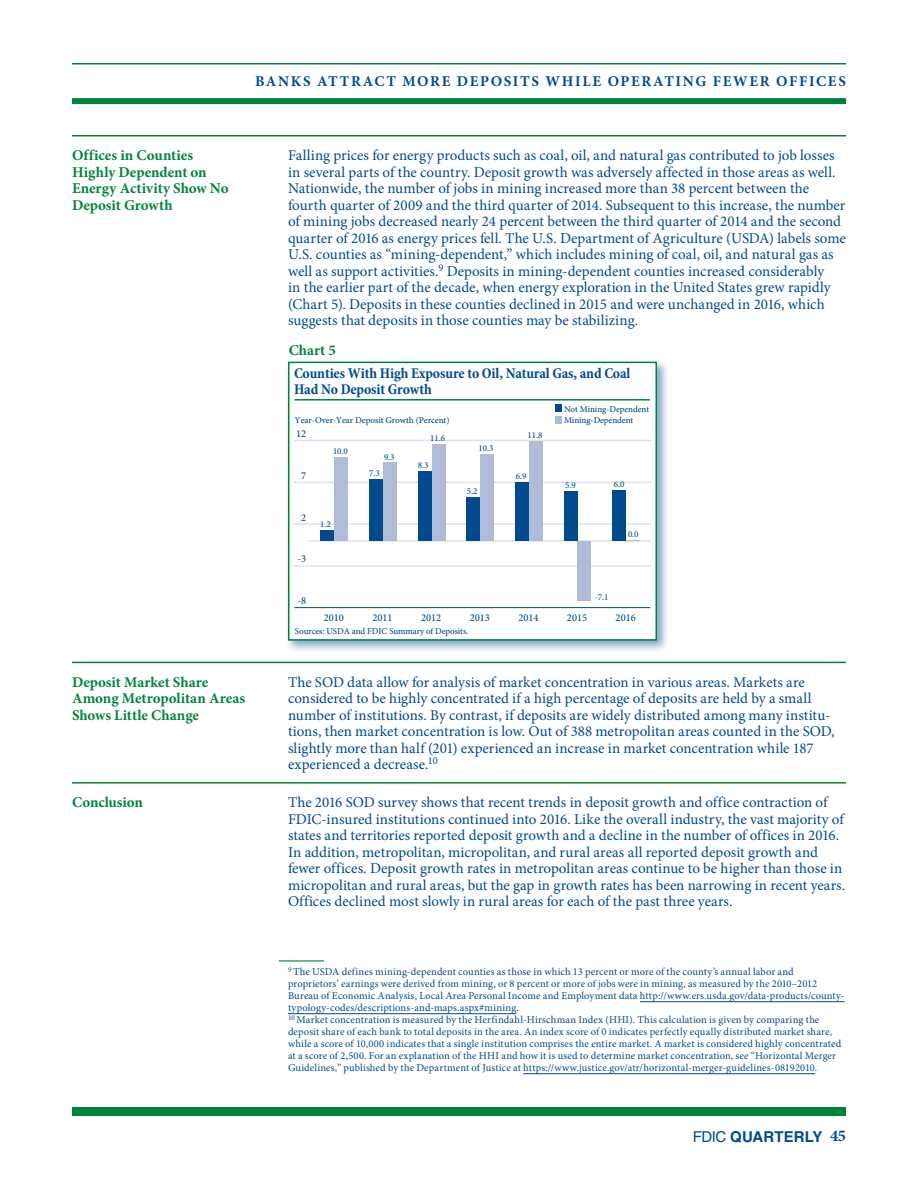
<style>
.page{position:relative;width:918px;height:1188px;background:#fff}
.page>*{position:absolute;margin:0;border:0;box-sizing:border-box;transform-origin:0 0}
.Body_no_rule{font:15px/16.5px "Minion Pro";color:#004a8d}
.Head_B{font:700 15px/16.5px "Minion Pro";color:#00843d}
.t1{font:700 condensed 15px/16.5px "Minion Pro";letter-spacing:-.01em;color:#004a8d}
.t2{font:700 15px "Minion Pro";letter-spacing:.11em;color:#004a8d}
.t3{font:700 15px "Helvetica LT Std";letter-spacing:.005em;color:#004a8d}
.Chart-Table_Num{font:700 15px "Minion Pro";color:#00843d}
.Footnote_2016_next{font:10.5px/12px "Minion Pro";letter-spacing:.01em;color:#004a8d}
.Footnote_2016_templa{font:10.5px/12px "Minion Pro";letter-spacing:.01em;color:#004a8d}
.t4{font:500 10.5px "Minion Pro";color:#004a8d}
.t5{font:500 9px "Minion Pro";letter-spacing:-.01em;color:#004a8d}
.s1{font-weight:400}
.s2{font-family:"Minion Pro";font-size:16.5px}
</style>
<div class="page">
<hr style="left:72px;top:63px;width:774px;height:1px;background:#00843d">
<div style="left:72px;top:98px;width:774px;height:6px;background:#00843d"></div>
<div style="left:72px;top:1107px;width:774px;height:9px;background:#00843d"></div>
<hr style="left:72px;top:135px;width:216px;height:1px;background:#00843d">
<hr style="left:288px;top:135px;width:558px;height:1px;background:#00843d">
<hr style="left:72px;top:662px;width:216px;height:1px;background:#00843d">
<hr style="left:288px;top:662px;width:558px;height:1px;background:#00843d">
<hr style="left:72px;top:782px;width:216px;height:2px;background:#00843d">
<hr style="left:288px;top:782px;width:558px;height:2px;background:#00843d">
<div style="left:284px;top:358px;width:386px;height:295px;background:#004a8d;opacity:.5"></div>
<div style="left:289px;top:362px;width:367px;height:278px;background:#fff"></div>
<hr style="left:294px;top:399px;width:356px;height:2px;background:#00843d">
<div style="left:555px;top:405px;width:7px;height:7px;background:#004a8d"></div>
<div style="left:555px;top:416px;width:7px;height:7px;background:#b0bbd8"></div>
<hr style="left:294px;top:607px;width:356px;height:1px;background:#004a8d">
<hr style="left:295px;top:565px;width:355px;height:2px;background:#dce1ef">
<hr style="left:295px;top:523px;width:355px;height:2px;background:#dce1ef">
<hr style="left:295px;top:482px;width:355px;height:1px;background:#dce1ef">
<hr style="left:295px;top:440px;width:355px;height:1px;background:#dce1ef">
<hr style="left:309px;top:540px;width:340px;height:2px;background:#dce1ef">
<div style="left:320px;top:531px;width:14px;height:10px;background:#004a8d"></div>
<div style="left:369px;top:479px;width:14px;height:62px;background:#004a8d"></div>
<div style="left:418px;top:471px;width:14px;height:70px;background:#004a8d"></div>
<div style="left:466px;top:497px;width:14px;height:44px;background:#004a8d"></div>
<div style="left:515px;top:483px;width:14px;height:58px;background:#004a8d"></div>
<div style="left:564px;top:492px;width:14px;height:49px;background:#004a8d"></div>
<div style="left:612px;top:491px;width:14px;height:50px;background:#004a8d"></div>
<div style="left:334px;top:457px;width:14px;height:84px;background:#b0bbd8"></div>
<div style="left:383px;top:463px;width:14px;height:78px;background:#b0bbd8"></div>
<div style="left:432px;top:444px;width:13px;height:97px;background:#b0bbd8"></div>
<div style="left:480px;top:454px;width:14px;height:87px;background:#b0bbd8"></div>
<div style="left:529px;top:442px;width:14px;height:99px;background:#b0bbd8"></div>
<div style="left:578px;top:541px;width:13px;height:60px;background:#b0bbd8"></div>
<div style="left:288px;top:362px;width:369px;height:279px;border:2px solid #00843d"></div>
<hr style="left:279px;top:960px;width:45px;height:2px;background:#00843d">
<hr style="left:640px;top:1001px;width:205px;height:1px;background:#004a8d">
<hr style="left:288px;top:1013px;width:228px;height:1px;background:#004a8d">
<hr style="left:523px;top:1073px;width:292px;height:1px;background:#004a8d">
<p class="t2" style="left:255px;top:71px;width:592px">BANKS ATTRACT MORE DEPOSITS WHILE OPERATING FEWER OFFICES</p>
<p class="Head_B" style="left:72px;top:147px;width:158px">Offices in Counties<br>Highly Dependent on<br>Energy Activity Show No<br>Deposit Growth</p>
<p class="Body_no_rule" style="left:288px;top:147px;width:559px">Falling prices for energy products such as coal, oil, and natural gas contributed to job losses in several parts of the country. Deposit growth was adversely affected in those areas as well.<br>Nationwide, the number of jobs in mining increased more than 38 percent between the fourth quarter of 2009 and the third quarter of 2014. Subsequent to this increase, the number of mining jobs decreased nearly 24 percent between the third quarter of 2014 and the second quarter of 2016 as energy prices fell. The U.S. Department of Agriculture (USDA) labels some U.S. counties as “mining-dependent,” which includes mining of coal, oil, and natural gas as well as support activities.<sup>9</sup> Deposits in mining-dependent counties increased considerably<br>in the earlier part of the decade, when energy exploration in the United States grew rapidly (Chart 5). Deposits in these counties declined in 2015 and were unchanged in 2016, which suggests that deposits in those counties may be stabilizing.</p>
<p class="Chart-Table_Num" style="left:289px;top:340px;width:49px">Chart 5</p>
<p class="t1" style="left:294px;top:365px;width:338px">Counties With High Exposure to Oil, Natural Gas, and Coal<br>Had No Deposit Growth</p>
<p class="t5" style="left:564px;top:403px;width:87px">Not Mining-Dependent</p>
<p class="t5" style="left:295px;top:414px;width:156px">Year-Over-Year Deposit Growth (Percent)</p>
<p class="t5" style="left:564px;top:414px;width:71px">Mining-Dependent</p>
<p class="t4" style="left:296px;top:426px;width:12px">12</p>
<p class="t4" style="left:301px;top:468px;width:7px">7</p>
<p class="t4" style="left:301px;top:510px;width:7px">2</p>
<p class="t4" style="left:297px;top:552px;width:10px">-3</p>
<p class="t4" style="left:297px;top:594px;width:10px">-8</p>
<p class="t5" style="left:333px;top:445px;width:16px">10.0</p>
<p class="t5" style="left:320px;top:518px;width:12px">1.2</p>
<p class="t5" style="left:384px;top:451px;width:12px">9.3</p>
<p class="t5" style="left:369px;top:467px;width:12px">7.3</p>
<p class="t5" style="left:430px;top:432px;width:16px">11.6</p>
<p class="t5" style="left:418px;top:459px;width:12px">8.3</p>
<p class="t5" style="left:479px;top:442px;width:16px">10.3</p>
<p class="t5" style="left:467px;top:485px;width:12px">5.2</p>
<p class="t5" style="left:528px;top:430px;width:16px">11.8</p>
<p class="t5" style="left:516px;top:471px;width:12px">6.9</p>
<p class="t5" style="left:565px;top:480px;width:12px">5.9</p>
<p class="t5" style="left:614px;top:478px;width:12px">6.0</p>
<p class="t5" style="left:628px;top:528px;width:12px">0.0</p>
<p class="t5" style="left:595px;top:591px;width:15px">-7.1</p>
<p class="t4" style="left:324px;top:610px;width:22px">2010</p>
<p class="t4" style="left:372px;top:610px;width:22px">2011</p>
<p class="t4" style="left:421px;top:610px;width:22px">2012</p>
<p class="t4" style="left:470px;top:610px;width:22px">2013</p>
<p class="t4" style="left:518px;top:610px;width:22px">2014</p>
<p class="t4" style="left:567px;top:610px;width:22px">2015</p>
<p class="t4" style="left:616px;top:610px;width:22px">2016</p>
<p class="t5" style="left:295px;top:625px;width:175px">Sources: USDA and FDIC Summary of Deposits.</p>
<p class="Head_B" style="left:72px;top:674px;width:175px">Deposit Market Share<br>Among Metropolitan Areas<br>Shows Little Change</p>
<p class="Body_no_rule" style="left:288px;top:674px;width:548px">The SOD data allow for analysis of market concentration in various areas. Markets are considered to be highly concentrated if a high percentage of deposits are held by a small number of institutions. By contrast, if deposits are widely distributed among many institu&shy;tions, then market concentration is low. Out of 388 metropolitan areas counted in the SOD, slightly more than half (201) experienced an increase in market concentration while 187 experienced a decrease.<sup>10</sup></p>
<p class="Head_B" style="left:72px;top:794px;width:73px">Conclusion</p>
<p class="Body_no_rule" style="left:288px;top:794px;width:559px">The 2016 SOD survey shows that recent trends in deposit growth and office contraction of FDIC-insured institutions continued into 2016. Like the overall industry, the vast majority of states and territories reported deposit growth and a decline in the number of offices in 2016.<br>In addition, metropolitan, micropolitan, and rural areas all reported deposit growth and fewer offices. Deposit growth rates in metropolitan areas continue to be higher than those in micropolitan and rural areas, but the gap in growth rates has been narrowing in recent years.<br>Offices declined most slowly in rural areas for each of the past three years.</p>
<p class="Footnote_2016_templa" style="left:288px;top:966px;width:558px"><sup>9</sup> The USDA defines mining-dependent counties as those in which 13 percent or more of the county’s annual labor and proprietors’ earnings were derived from mining, or 8 percent or more of jobs were in mining, as measured by the 2010–2012<br>Bureau of Economic Analysis, Local Area Personal Income and Employment data http://www.ers.usda.gov/data-products/county&shy;typology-codes/descriptions-and-maps.aspx#mining.</p>
<p class="Footnote_2016_next" style="left:288px;top:1014px;width:555px"><sup>10</sup> Market concentration is measured by the Herfindahl-Hirschman Index (HHI). This calculation is given by comparing the deposit share of each bank to total deposits in the area. An index score of 0 indicates perfectly equally distributed market share, while a score of 10,000 indicates that a single institution comprises the entire market. A market is considered highly concentrated at a score of 2,500. For an explanation of the HHI and how it is used to determine market concentration, see “Horizontal Merger Guidelines,” published by the Department of Justice at https://www.justice.gov/atr/horizontal-merger-guidelines-08192010.</p>
<p class="t3" style="left:693px;top:1127px;width:155px"><span class="s1">FDIC</span> QUARTERLY <span class="s2">45</span></p>
</div>
